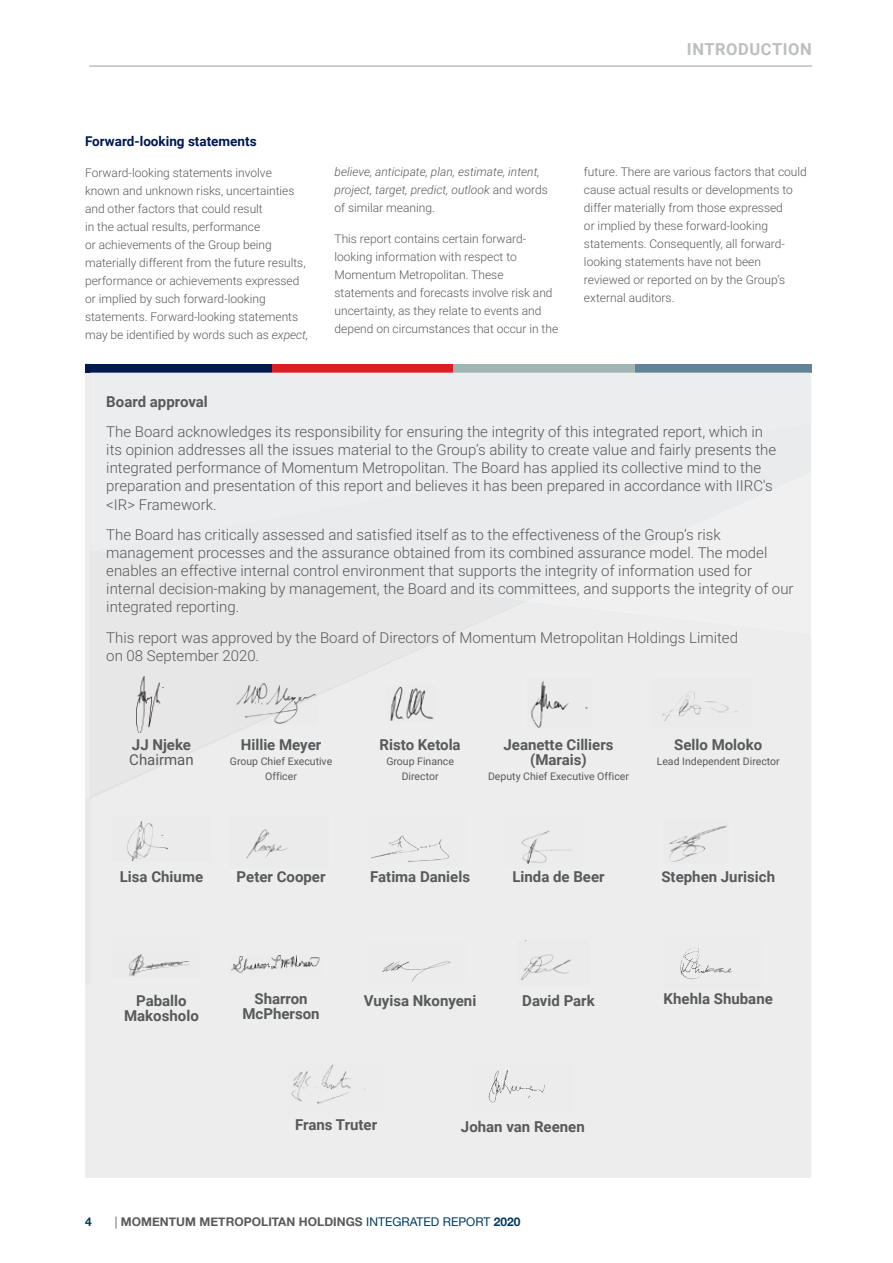
<style>
.page{position:relative;width:893px;height:1263px;background:#fff}
.page>*{position:absolute;margin:0;border:0;box-sizing:border-box;transform-origin:0 0}
.t1{font:700 16.5px "Roboto";letter-spacing:.035em;color:#bcbec0}
.t2{font:300 15px/18px "Roboto";color:#58595b}
.t3{font:700 15px/15px "Roboto";color:#58595b;text-align:center}
.t4{font:15px "Roboto";color:#58595b}
.t5{font:700 13.5px "Roboto";color:#001950}
.t6{font:300 12px/18px "Roboto";color:#58595b}
.t7{font:italic 300 12px/18px "Roboto";color:#58595b}
.t8{font:700 12px "Helvetica Neue";letter-spacing:.005em;color:#58595b}
.t9{font:700 12px "Helvetica Neue";color:#003a5d}
.t10{font:10.5px/15px "Roboto";color:#58595b;text-align:center}
.s1{font-style:italic}
.s2{font-style:normal}
.s3{font-weight:400}
.s4{font-weight:400;color:#003a5d}
.s5{color:#003a5d}
</style>
<div class="page">
<div style="left:85px;top:372px;width:726px;height:806px;background:#ecedec"></div>
<div style="left:85px;top:364px;width:187px;height:8px;background:#001950"></div>
<div style="left:272px;top:364px;width:181px;height:8px;background:#e11b22"></div>
<div style="left:635px;top:364px;width:176px;height:8px;background:#618396"></div>
<div style="left:453px;top:364px;width:182px;height:8px;background:#a2b5b5"></div>
<div style="left:90px;top:601px;width:438px;height:197px;background:#ecedec"></div>
<div style="left:528px;top:601px;width:283px;height:33px;background:#f0f0f0"></div>
<div style="left:90px;top:550px;width:721px;height:51px;background:#eaebec"></div>
<div style="left:90px;top:372px;width:721px;height:178px;background:#ecedee"></div>
<img style="left:137px;top:677px;width:27px;height:55px">
<img style="left:234px;top:681px;width:84px;height:44px">
<div style="left:653px;top:678px;width:98px;height:51px;background:#eaebea"></div>
<img style="left:112px;top:817px;width:99px;height:45px">
<div style="left:230px;top:817px;width:98px;height:50px;background:#eaebea"></div>
<div style="left:663px;top:937px;width:99px;height:51px;background:#ebeceb"></div>
<img style="left:680px;top:948px;width:39px;height:31px">
<div style="left:473px;top:1063px;width:99px;height:50px;background:#ebeceb"></div>
<img style="left:488px;top:1070px;width:57px;height:32px">
<img style="left:663px;top:821px;width:65px;height:42px">
<div style="left:368px;top:814px;width:98px;height:51px;background:#ebeceb"></div>
<img style="left:528px;top:678px;width:63px;height:51px">
<img style="left:112px;top:953px;width:87px;height:24px">
<div style="left:368px;top:940px;width:98px;height:41px;background:#ebeceb"></div>
<img style="left:394px;top:962px;width:14px;height:8px">
<img style="left:503px;top:817px;width:82px;height:50px">
<img style="left:387px;top:685px;width:48px;height:36px">
<img style="left:287px;top:1063px;width:98px;height:50px">
<img style="left:230px;top:955px;width:94px;height:20px">
<img style="left:517px;top:940px;width:71px;height:45px">
<hr style="left:89px;top:65px;width:723px;height:2px;background:#bcbec0">
<p class="t1" style="left:687px;top:38px;width:126px">INTRODUCTION</p>
<p class="t5" style="left:85px;top:132px;width:173px">Forward-looking statements</p>
<p class="t6" style="left:85px;top:163px;width:225px">Forward-looking statements involve known and unknown risks, uncertainties and other factors that could result<br>in the actual results, performance<br>or achievements of the Group being materially different from the future results, performance or achievements expressed or implied by such forward-looking statements. Forward-looking statements may be identified by words such as <span class="s1">expect,</span></p>
<p class="t7" style="left:334px;top:162px;width:215px">believe, anticipate, plan, estimate, intent, project, target, predict, outlook <span class="s2">and words of similar meaning.</span></p>
<p class="t6" style="left:334px;top:229px;width:225px">This report contains certain forward&shy;looking information with respect to Momentum Metropolitan. These statements and forecasts involve risk and uncertainty, as they relate to events and depend on circumstances that occur in the</p>
<p class="t6" style="left:584px;top:162px;width:224px">future. There are various factors that could cause actual results or developments to differ materially from those expressed<br>or implied by these forward-looking statements. Consequently, all forward&shy;looking statements have not been reviewed or reported on by the Group’s external auditors.</p>
<p class="t3" style="left:106px;top:393px;width:103px">Board approval</p>
<p class="t2" style="left:106px;top:423px;width:671px">The Board acknowledges its responsibility for ensuring the integrity of this integrated report, which in its opinion addresses all the issues material to the Group’s ability to create value and fairly presents the integrated performance of Momentum Metropolitan. The Board has applied its collective mind to the preparation and presentation of this report and believes it has been prepared in accordance with IIRC's &lt;IR&gt; Framework.</p>
<p class="t2" style="left:106px;top:525px;width:689px">The Board has critically assessed and satisfied itself as to the effectiveness of the Group’s risk management processes and the assurance obtained from its combined assurance model. The model enables an effective internal control environment that supports the integrity of information used for internal decision-making by management, the Board and its committees, and supports the integrity of our integrated reporting.</p>
<p class="t2" style="left:106px;top:628px;width:633px">This report was approved by the Board of Directors of Momentum Metropolitan Holdings Limited on 08 September 2020.</p>
<p class="t3" style="left:132px;top:737px;width:61px">JJ Njeke</p>
<p class="t4" style="left:129px;top:749px;width:66px">Chairman</p>
<p class="t3" style="left:241px;top:737px;width:82px">Hillie Meyer</p>
<p class="t10" style="left:230px;top:753px;width:104px">Group Chief Executive<br>Officer</p>
<p class="t3" style="left:120px;top:869px;width:85px">Lisa Chiume</p>
<p class="t3" style="left:237px;top:869px;width:90px">Peter Cooper</p>
<p class="t3" style="left:380px;top:737px;width:83px">Risto Ketola</p>
<p class="t10" style="left:386px;top:753px;width:69px">Group Finance<br>Director</p>
<p class="t3" style="left:503px;top:737px;width:112px">Jeanette Cilliers (Marais)</p>
<p class="t10" style="left:488px;top:768px;width:142px">Deputy Chief Executive Officer</p>
<p class="t3" style="left:674px;top:737px;width:90px">Sello Moloko</p>
<p class="t10" style="left:657px;top:753px;width:124px">Lead Independent Director</p>
<p class="t3" style="left:370px;top:869px;width:101px">Fatima Daniels</p>
<p class="t3" style="left:512px;top:869px;width:94px">Linda de Beer</p>
<p class="t3" style="left:661px;top:869px;width:115px">Stephen Jurisich</p>
<p class="t3" style="left:124px;top:992px;width:76px">Paballo<br>Makosholo</p>
<p class="t3" style="left:242px;top:991px;width:79px">Sharron<br>McPherson</p>
<p class="t3" style="left:364px;top:992px;width:114px">Vuyisa Nkonyeni</p>
<p class="t3" style="left:522px;top:992px;width:74px">David Park</p>
<p class="t3" style="left:295px;top:1116px;width:84px">Frans Truter</p>
<p class="t3" style="left:461px;top:1119px;width:125px">Johan van Reenen</p>
<p class="t9" style="left:85px;top:1212px;width:8px">4</p>
<p class="t8" style="left:115px;top:1212px;width:407px"><span class="s3">|</span> MOMENTUM METROPOLITAN HOLDINGS <span class="s4">INTEGRATED REPORT</span> <span class="s5">2020</span></p>
<p class="t3" style="left:664px;top:991px;width:111px">Khehla Shubane</p>
</div>
